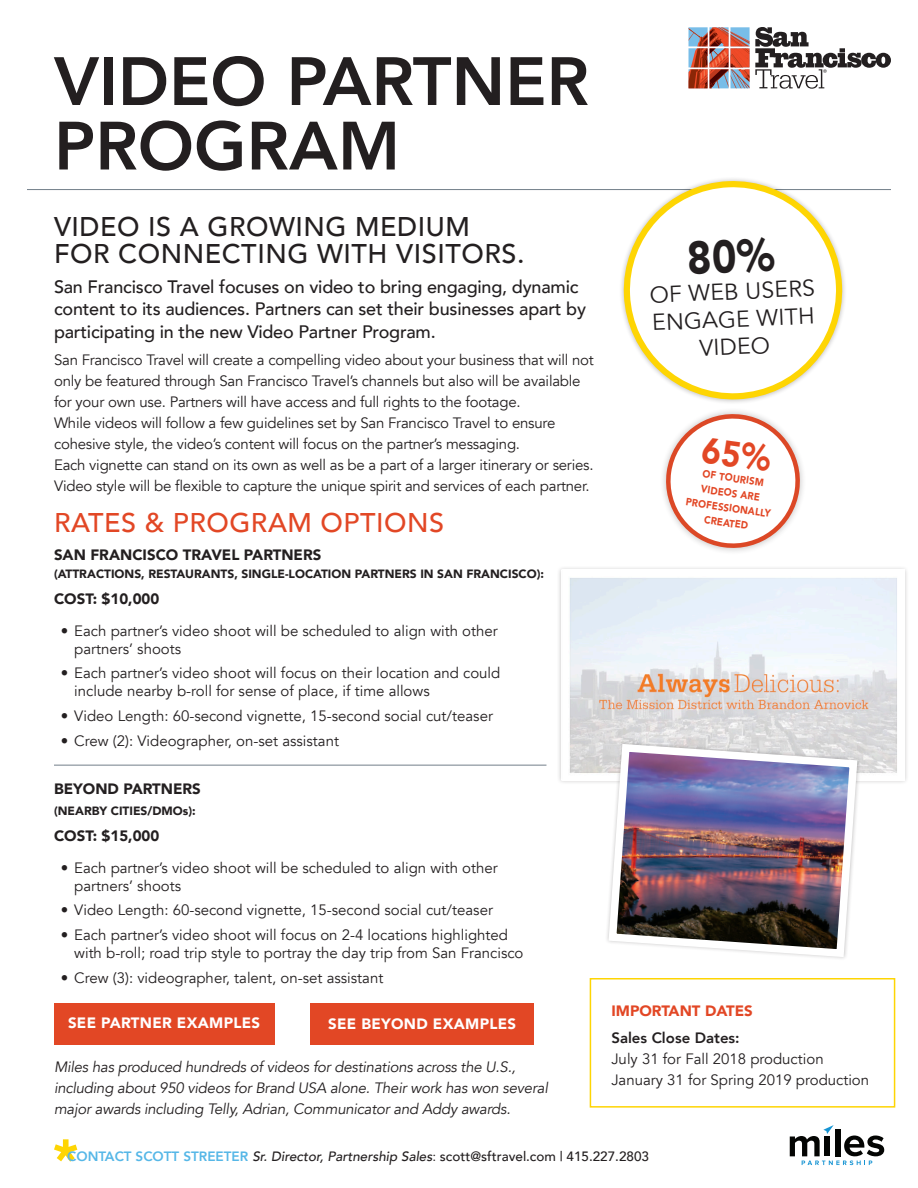
<style>
.page{position:relative;width:918px;height:1188px;background:#fff}
.page>*{position:absolute;margin:0;border:0;box-sizing:border-box;transform-origin:0 0}
.t1{font:800 67.5px/64.5px "Avenir";color:#231f20}
.Subhdr{font:500 27px "Avenir";letter-spacing:.02em;color:#231f20}
.Subhdr-2{font:500 27px "Avenir";letter-spacing:.02em;color:#e24725}
.Call_out{font:22.95px/27.5px "Avenir";color:#231f20;text-align:center}
.intro_body{font:500 18px/22.5px "Avenir";letter-spacing:-.01em;color:#231f20}
.Body{font:15px/21px "Avenir";color:#231f20}
.Body-2{font:italic 15px/21px "Avenir";letter-spacing:-.015em;color:#231f20}
.Body-3{font:900 15px "Avenir";color:#231f20}
.Stat_Large{font:900 15px "Avenir";letter-spacing:.02em;color:#fff}
.Body-4{font:900 15px "Avenir";color:#e24725}
.t2{font:500 13.5px "Avenir";color:#231f20}
.Body-5{font:900 12px "Avenir";color:#231f20}
.Stat_Large-2{font:900 10.5px "Avenir";color:#e24725;scale:.9 1}
.s1{font-weight:800}
.s2{font-weight:800;color:#56b7e7}
.s3{font-style:italic}
.s4{font-weight:400}
</style>
<div class="page">
<svg style="left:790px;top:1125px;width:94px;height:40px"></svg>
<svg style="left:688px;top:27px;width:203px;height:61px"></svg>
<hr style="left:27px;top:189px;width:864px;height:1px;background:#727f8a">
<div style="left:619px;top:176px;width:228px;height:229px;background:#231f20;opacity:.25"></div>
<svg style="left:624px;top:181px;width:218px;height:222px"></svg>
<hr style="left:54px;top:765px;width:492px;height:1px;background:#727f8a">
<div style="left:557px;top:565px;width:352px;height:220px;background:#231f20;opacity:.25"></div>
<img style="left:563px;top:572px;width:340px;height:206px">
<svg style="left:54px;top:1139px;width:23px;height:23px"></svg>
<div style="left:590px;top:978px;width:305px;height:130px;border:2px solid #fed503"></div>
<div style="left:54px;top:1004px;width:220px;height:41px;background:#e24725"></div>
<img style="left:605px;top:740px;width:256px;height:219px">
<div style="left:310px;top:1004px;width:224px;height:41px;background:#e24725"></div>
<svg style="left:688px;top:236px;width:87px;height:38px"></svg>
<svg style="left:663px;top:411px;width:140px;height:139px"></svg>
<p class="t1" style="left:54px;top:49px;width:536px">VIDEO PARTNER<br>PROGRAM</p>
<p class="Subhdr" style="left:54px;top:203px;width:417px">VIDEO IS A GROWING MEDIUM</p>
<p class="Subhdr" style="left:54px;top:230px;width:472px">FOR CONNECTING WITH VISITORS.</p>
<p class="intro_body" style="left:54px;top:274px;width:534px">San Francisco Travel focuses on video to bring engaging, dynamic content to its audiences. Partners can set their businesses apart by participating in the new Video Partner Program.</p>
<p class="Body" style="left:54px;top:350px;width:541px">San Francisco Travel will create a compelling video about your business that will not only be featured through San Francisco Travel’s channels but also will be available for your own use. Partners will have access and full rights to the footage.<br>While videos will follow a few guidelines set by San Francisco Travel to ensure cohesive style, the video’s content will focus on the partner’s messaging.<br>Each vignette can stand on its own as well as be a part of a larger itinerary or series.<br>Video style will be flexible to capture the unique spirit and services of each partner.</p>
<p class="Subhdr-2" style="left:54px;top:499px;width:392px">RATES &amp; PROGRAM OPTIONS</p>
<p class="Body-3" style="left:54px;top:542px;width:269px">SAN FRANCISCO TRAVEL PARTNERS</p>
<p class="Body-5" style="left:54px;top:563px;width:492px">(ATTRACTIONS, RESTAURANTS, SINGLE-LOCATION PARTNERS IN SAN FRANCISCO):</p>
<p class="Body-3" style="left:54px;top:586px;width:107px">COST: $10,000</p>
<p class="Body" style="left:74px;top:622px;width:425px;line-height:18px;text-indent:-14px">• Each partner’s video shoot will be scheduled to align with other partners’ shoots</p>
<p class="Body" style="left:74px;top:664px;width:428px;line-height:18px;text-indent:-14px">• Each partner’s video shoot will focus on their location and could include nearby b-roll for sense of place, if time allows</p>
<p class="Body" style="left:61px;top:706px;width:434px">• Video Length: 60-second vignette, 15-second social cut/teaser</p>
<p class="Body" style="left:61px;top:730px;width:280px">• Crew (2): Videographer, on-set assistant</p>
<p class="Body-3" style="left:54px;top:776px;width:148px">BEYOND PARTNERS</p>
<p class="Body-5" style="left:54px;top:800px;width:143px">(NEARBY CITIES/DMOs):</p>
<p class="Body-3" style="left:54px;top:823px;width:107px">COST: $15,000</p>
<p class="Body" style="left:74px;top:859px;width:425px;line-height:18px;text-indent:-14px">• Each partner’s video shoot will be scheduled to align with other partners’ shoots</p>
<p class="Body" style="left:61px;top:900px;width:434px">• Video Length: 60-second vignette, 15-second social cut/teaser</p>
<p class="Body" style="left:74px;top:926px;width:451px;line-height:18px;text-indent:-14px">• Each partner’s video shoot will focus on 2-4 locations highlighted with b-roll; road trip style to portray the day trip from San Francisco</p>
<p class="Body" style="left:61px;top:968px;width:324px">• Crew (3): videographer, talent, on-set assistant</p>
<p class="Stat_Large" style="left:68px;top:1010px;width:194px">SEE PARTNER EXAMPLES</p>
<p class="Stat_Large" style="left:328px;top:1011px;width:189px">SEE BEYOND EXAMPLES</p>
<p class="Body-2" style="left:54px;top:1057px;width:495px">Miles has produced hundreds of videos for destinations across the U.S., including about 950 videos for Brand USA alone. Their work has won several major awards including Telly, Adrian, Communicator and Addy awards.</p>
<p class="Call_out" style="left:649px;top:283px;width:167px;rotate:-3deg">OF WEB USERS<br>ENGAGE WITH<br>VIDEO</p>
<p class="Stat_Large-2" style="left:704px;top:465px;width:70px;rotate:8deg">OF TOURISM</p>
<p class="Stat_Large-2" style="left:702px;top:480px;width:68px;rotate:8deg">VIDEOS ARE</p>
<p class="Stat_Large-2" style="left:687px;top:493px;width:96px;rotate:8deg">PROFESSIONALLY</p>
<p class="Stat_Large-2" style="left:706px;top:510px;width:51px;rotate:8deg">CREATED</p>
<p class="Body-4" style="left:611px;top:998px;width:143px">IMPORTANT DATES</p>
<p class="Body" style="left:611px;top:1027px;width:259px"><span class="s1">Sales Close Dates:<br></span>July 31 for Fall 2018 production<br>January 31 for Spring 2019 production</p>
<p class="t2" style="left:67px;top:1145px;width:583px"><span class="s2">CONTACT SCOTT STREETER</span> <span class="s3">Sr. Director, Partnership Sales</span><span class="s4">:</span> scott@sftravel.com | 415.227.2803</p>
</div>
